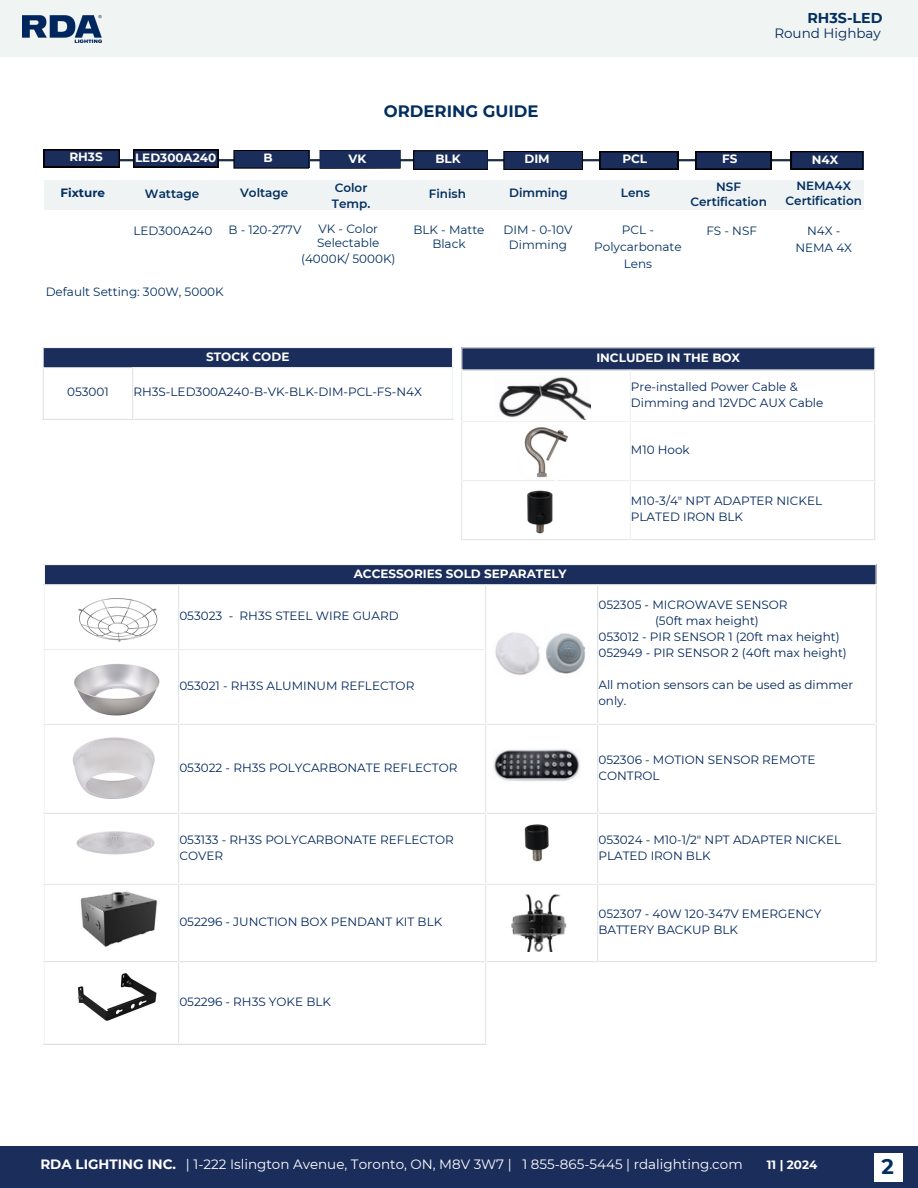
<style>
.page{position:relative;width:918px;height:1188px;background:#fff}
.page>*{position:absolute;margin:0;border:0;box-sizing:border-box;transform-origin:0 0}
.t1{font:700 21px "Montserrat";color:#022f60}
.t2{font:700 16.5px "Montserrat";color:#022f60}
.t3{font:700 14.25px "Montserrat";color:#022f60}
.t4{font:13.5px "Montserrat";color:#fff}
.t5{font:700 13.5px "Montserrat";color:#fff}
.t6{font:13.5px "Montserrat";color:#01265c}
.t7{font:12px/16px "Montserrat";color:#01265c}
.t8{font:12px/17px "Montserrat";color:#022f60;text-align:center}
.t9{font:700 12px "Montserrat";color:#fff}
.t10{font:600 12px/15px "Montserrat";color:#022f60;text-align:center}
.t11{font:700 12px "Montserrat";color:#022f60}
</style>
<div class="page">
<div style="left:0;top:0;width:918px;height:57px;background:#f0f4f3"></div>
<div style="left:0;top:1146px;width:918px;height:42px;background:#1b2d5b"></div>
<div style="left:875px;top:1153px;width:28px;height:28px;background:#fff"></div>
<hr style="left:46px;top:159px;width:802px;height:2px;background:#193046">
<div style="left:234px;top:150px;width:75px;height:18px;background:#1b2d5b"></div>
<div style="left:234px;top:150px;width:75px;height:18px;border:1px solid #000"></div>
<div style="left:414px;top:151px;width:74px;height:18px;background:#1b2d5b"></div>
<div style="left:504px;top:151px;width:79px;height:19px;background:#1b2d5b"></div>
<div style="left:504px;top:151px;width:79px;height:18px;border:1px solid #000"></div>
<div style="left:319px;top:150px;width:82px;height:19px;background:#1b2d5b"></div>
<div style="left:319px;top:150px;width:82px;height:19px;border:1px solid #000"></div>
<div style="left:461px;top:347px;width:414px;height:23px;background:#1b2d5b"></div>
<hr style="left:461px;top:348px;width:1px;height:191px;background:#f0f4f3">
<hr style="left:630px;top:371px;width:1px;height:168px;background:#f0f4f3">
<hr style="left:874px;top:348px;width:1px;height:191px;background:#f0f4f3">
<hr style="left:461px;top:347px;width:414px;height:1px;background:#f0f4f3">
<hr style="left:461px;top:370px;width:414px;height:1px;background:#f0f4f3">
<hr style="left:461px;top:421px;width:414px;height:1px;background:#f0f4f3">
<hr style="left:461px;top:480px;width:414px;height:1px;background:#f0f4f3">
<hr style="left:461px;top:539px;width:414px;height:1px;background:#f0f4f3">
<div style="left:43px;top:347px;width:410px;height:21px;background:#1b2d5b"></div>
<hr style="left:43px;top:348px;width:1px;height:71px;background:#f0f4f3">
<hr style="left:132px;top:368px;width:1px;height:51px;background:#f0f4f3">
<hr style="left:452px;top:348px;width:1px;height:71px;background:#f0f4f3">
<hr style="left:43px;top:347px;width:410px;height:1px;background:#f0f4f3">
<hr style="left:43px;top:367px;width:410px;height:1px;background:#f0f4f3">
<hr style="left:43px;top:419px;width:410px;height:1px;background:#f0f4f3">
<div style="left:44px;top:149px;width:76px;height:18px;background:#000"></div>
<svg style="left:45px;top:150px;width:74px;height:16px"></svg>
<div style="left:133px;top:150px;width:86px;height:17px;background:#000"></div>
<svg style="left:134px;top:150px;width:84px;height:17px"></svg>
<img style="left:499px;top:377px;width:91px;height:43px">
<img style="left:524px;top:427px;width:44px;height:54px">
<div style="left:45px;top:180px;width:819px;height:29px;background:#f0f3f4"></div>
<div style="left:44px;top:564px;width:832px;height:21px;background:#1b2d5b"></div>
<hr style="left:44px;top:565px;width:1px;height:478px;background:#f0f4f3">
<hr style="left:178px;top:585px;width:1px;height:458px;background:#f0f4f3">
<hr style="left:485px;top:585px;width:1px;height:458px;background:#f0f4f3">
<hr style="left:597px;top:585px;width:1px;height:376px;background:#f0f4f3">
<hr style="left:876px;top:565px;width:1px;height:396px;background:#f0f4f3">
<hr style="left:44px;top:564px;width:833px;height:1px;background:#f0f4f3">
<hr style="left:44px;top:584px;width:833px;height:1px;background:#f0f4f3">
<hr style="left:44px;top:649px;width:442px;height:1px;background:#f0f4f3">
<hr style="left:44px;top:724px;width:833px;height:1px;background:#f0f4f3">
<hr style="left:44px;top:813px;width:833px;height:1px;background:#f0f4f3">
<hr style="left:44px;top:884px;width:833px;height:1px;background:#f0f4f3">
<hr style="left:44px;top:961px;width:833px;height:1px;background:#f0f4f3">
<hr style="left:44px;top:1043px;width:442px;height:2px;background:#f0f4f3">
<img style="left:78px;top:598px;width:80px;height:43px">
<img style="left:74px;top:664px;width:86px;height:52px">
<img style="left:72px;top:737px;width:83px;height:62px">
<img style="left:76px;top:831px;width:79px;height:24px">
<img style="left:80px;top:891px;width:78px;height:56px">
<img style="left:77px;top:973px;width:80px;height:48px">
<img style="left:495px;top:632px;width:91px;height:43px">
<img style="left:493px;top:749px;width:87px;height:32px">
<img style="left:524px;top:824px;width:25px;height:38px">
<img style="left:527px;top:490px;width:26px;height:44px">
<img style="left:511px;top:894px;width:56px;height:58px">
<div style="left:696px;top:151px;width:75px;height:19px;background:#000"></div>
<svg style="left:696px;top:152px;width:75px;height:17px"></svg>
<svg style="left:791px;top:151px;width:72px;height:18px"></svg>
<div style="left:600px;top:151px;width:78px;height:19px;background:#000"></div>
<svg style="left:600px;top:152px;width:77px;height:17px"></svg>
<img style="left:22px;top:16px;width:79px;height:27px">
<h5 class="t3" style="left:807px;top:9px;width:77px">RH3S-LED</h5>
<h6 class="t6" style="left:774px;top:25px;width:108px">Round Highbay</h6>
<h4 class="t9" style="left:67px;top:149px;width:35px">RH3S</h4>
<p class="t9" style="left:69px;top:149px;width:35px">RH3S</p>
<p class="t9" style="left:135px;top:150px;width:83px">LED300A240</p>
<p class="t2" style="left:384px;top:101px;width:156px">ORDERING GUIDE</p>
<p class="t9" style="left:263px;top:150px;width:11px">B</p>
<p class="t9" style="left:349px;top:152px;width:19px">VK</p>
<p class="t9" style="left:435px;top:152px;width:27px">BLK</p>
<h5 class="t9" style="left:524px;top:152px;width:27px">DIM</h5>
<p class="t11" style="left:61px;top:186px;width:46px">Fixture</p>
<h5 class="t10" style="left:145px;top:186px;width:56px">Wattage</h5>
<h5 class="t10" style="left:240px;top:186px;width:50px">Voltage</h5>
<p class="t10" style="left:332px;top:180px;width:40px;line-height:16px;text-align:left">Color<br>Temp.</p>
<p class="t10" style="left:429px;top:186px;width:39px">Finish</p>
<p class="t8" style="left:229px;top:221px;width:74px">B - 120-277V</p>
<p class="t8" style="left:317px;top:222px;width:64px;line-height:14px;text-align:left">VK - Color<br>Selectable</p>
<p class="t8" style="left:301px;top:251px;width:96px">(4000K/ 5000K)</p>
<p class="t8" style="left:414px;top:223px;width:73px;line-height:14px">BLK - Matte<br>Black</p>
<p class="t8" style="left:133px;top:222px;width:80px">LED300A240</p>
<p class="t8" style="left:46px;top:283px;width:180px">Default Setting: 300W, 5000K</p>
<p class="t10" style="left:509px;top:185px;width:60px">Dimming</p>
<p class="t8" style="left:504px;top:222px;width:71px;line-height:15px">DIM - 0-10V<br>Dimming</p>
<h4 class="t9" style="left:206px;top:349px;width:85px">STOCK CODE</h4>
<h4 class="t7" style="left:67px;top:384px;width:43px">053001</h4>
<p class="t7" style="left:133px;top:384px;width:290px">RH3S-LED300A240-B-VK-BLK-DIM-PCL-FS-N4X</p>
<h4 class="t9" style="left:354px;top:567px;width:215px">ACCESSORIES SOLD SEPARATELY</h4>
<h4 class="t7" style="left:179px;top:608px;width:221px">053023 - RH3S STEEL WIRE GUARD</h4>
<h6 class="t7" style="left:179px;top:678px;width:236px">053021 - RH3S ALUMINUM REFLECTOR</h6>
<p class="t9" style="left:622px;top:152px;width:26px">PCL</p>
<p class="t10" style="left:621px;top:185px;width:31px">Lens</p>
<p class="t8" style="left:594px;top:221px;width:89px">PCL -<br>Polycarbonate<br>Lens</p>
<p class="t9" style="left:722px;top:152px;width:17px">FS</p>
<p class="t9" style="left:812px;top:152px;width:28px">N4X</p>
<p class="t10" style="left:690px;top:179px;width:78px">NSF<br>Certification</p>
<p class="t8" style="left:706px;top:223px;width:52px">FS - NSF</p>
<p class="t10" style="left:786px;top:179px;width:78px">NEMA4X<br>Certification</p>
<p class="t8" style="left:795px;top:223px;width:58px">N4X -<br>NEMA 4X</p>
<p class="t9" style="left:596px;top:351px;width:145px">INCLUDED IN THE BOX</p>
<h2 class="t7" style="left:631px;top:378px;width:168px">Pre-installed Power Cable &amp;</h2>
<h3 class="t7" style="left:631px;top:394px;width:194px">Dimming and 12VDC AUX Cable</h3>
<h1 class="t7" style="left:631px;top:442px;width:60px">M10 Hook</h1>
<h4 class="t7" style="left:631px;top:493px;width:193px">M10-3/4" NPT ADAPTER NICKEL<br>PLATED IRON BLK</h4>
<h4 class="t7" style="left:598px;top:597px;width:191px">052305 - MICROWAVE SENSOR</h4>
<h4 class="t7" style="left:655px;top:613px;width:105px">(50ft max height)</h4>
<h4 class="t7" style="left:598px;top:629px;width:243px">053012 - PIR SENSOR 1 (20ft max height)</h4>
<p class="t7" style="left:598px;top:645px;width:250px">052949 - PIR SENSOR 2 (40ft max height)</p>
<p class="t7" style="left:598px;top:677px;width:256px">All motion sensors can be used as dimmer only.</p>
<h6 class="t7" style="left:179px;top:759px;width:280px">053022 - RH3S POLYCARBONATE REFLECTOR</h6>
<h6 class="t7" style="left:598px;top:751px;width:219px">052306 - MOTION SENSOR REMOTE<br>CONTROL</h6>
<h6 class="t7" style="left:179px;top:831px;width:276px">053133 - RH3S POLYCARBONATE REFLECTOR<br>COVER</h6>
<h6 class="t7" style="left:598px;top:831px;width:244px">053024 - M10-1/2" NPT ADAPTER NICKEL<br>PLATED IRON BLK</h6>
<h6 class="t7" style="left:179px;top:914px;width:264px">052296 - JUNCTION BOX PENDANT KIT BLK</h6>
<h6 class="t7" style="left:598px;top:906px;width:225px">052307 - 40W 120-347V EMERGENCY<br>BATTERY BACKUP BLK</h6>
<h6 class="t7" style="left:179px;top:994px;width:153px">052296 - RH3S YOKE BLK</h6>
<p class="t5" style="left:40px;top:1156px;width:137px">RDA LIGHTING INC.</p>
<p class="t4" style="left:186px;top:1156px;width:558px">| 1-222 Islington Avenue, Toronto, ON, M8V 3W7 | 1 855-865-5445 | rdalighting.com</p>
<p class="t9" style="left:767px;top:1157px;width:52px">11 | 2024</p>
<p class="t1" style="left:882px;top:1154px;width:14px">2</p>
</div>
